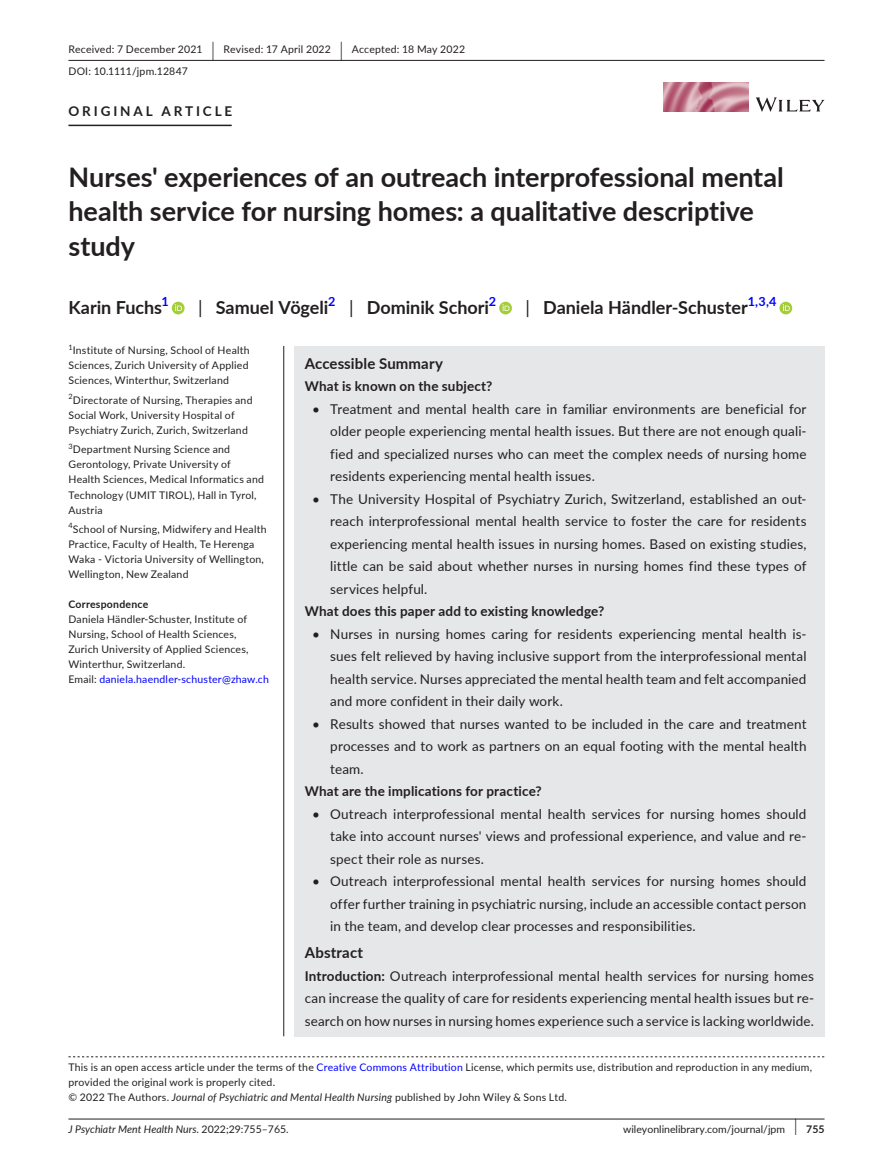
<style>
.page{position:relative;width:893px;height:1174px;background:#fff}
.page>*{position:absolute;margin:0;border:0;box-sizing:border-box;transform-origin:0 0}
.t1{font:700 27px/34.5px "Lato";color:#231f20}
.t2{font:700 18px "Lato";color:#231f20}
.t3{font:700 15px "Lato";letter-spacing:.01em;color:#231f20}
.t4{font:13.5px/22.5px "Lato";letter-spacing:.01em;color:#231f20;text-align:justify}
.t5{font:700 13.5px "Lato";letter-spacing:.01em;color:#231f20}
.t6{font:700 13.5px "Lato";letter-spacing:.215em;color:#231f20}
.t7{font:700 12.6px "Lato";color:#00f}
.t8{font:10.5px/15px "Lato";letter-spacing:.02em;color:#231f20}
.t9{font:italic 10.5px "Lato";color:#231f20}
.t10{font:10.5px "Lato";color:#231f20}
.t11{font:700 10.5px "Lato";letter-spacing:.02em;color:#231f20}
.t12{font:7.35px "Lato";color:#231f20}
.s1{font-size:19.65px}
.s2{font-weight:400}
.s3{color:#00f}
.s4{font-weight:700}
.s5{font-style:italic}
.s6{font-style:normal}
.s7{font-size:17.4px}
</style>
<div class="page">
<hr style="left:68px;top:1118px;width:756px;height:1px;background:#231f20">
<svg style="left:756px;top:97px;width:68px;height:15px"></svg>
<img style="left:663px;top:82px;width:85px;height:30px">
<hr style="left:68px;top:60px;width:756px;height:1px;background:#231f20">
<hr style="left:68px;top:125px;width:164px;height:1px;background:#231f20">
<div style="left:172px;top:302px;width:13px;height:12px;background:#a5cd39;border-radius:50%"></div>
<svg style="left:175px;top:304px;width:7px;height:7px"></svg>
<svg style="left:499px;top:302px;width:13px;height:12px"></svg>
<svg style="left:503px;top:304px;width:6px;height:7px"></svg>
<div style="left:779px;top:302px;width:13px;height:12px;background:#a5cd39;border-radius:50%"></div>
<svg style="left:783px;top:304px;width:7px;height:7px"></svg>
<div style="left:294px;top:346px;width:530px;height:690px;background:#e6e7e9"></div>
<hr style="left:283px;top:346px;width:1px;height:690px;background:#231f20">
<svg style="left:68px;top:1056px;width:756px;height:1px"></svg>
<p class="t8" style="left:68px;top:38px;width:398px;line-height:21.8px">Received: 7 December 2021 <span class="s1">|</span> Revised: 17 April 2022 <span class="s1">|</span> Accepted: 18 May 2022<br>DOI: 10.1111/jpm.12847</p>
<p class="t6" style="left:68px;top:101px;width:165px">ORIGINAL ARTICLE</p>
<h1 class="t1" style="left:68px;top:159px;width:717px">Nurses' experiences of an outreach interprofessional mental health service for nursing homes: a qualitative descriptive study</h1>
<h2 class="t2" style="left:68px;top:295px;width:95px">Karin Fuchs</h2>
<p class="t7" style="left:161px;top:292px;width:9px">1</p>
<h2 class="t2" style="left:198px;top:295px;width:132px"><span class="s2">|</span> Samuel Vögeli</h2>
<p class="t7" style="left:328px;top:292px;width:9px">2</p>
<h2 class="t2" style="left:349px;top:295px;width:142px"><span class="s2">|</span> Dominik Schori</h2>
<p class="t7" style="left:489px;top:292px;width:9px">2</p>
<h2 class="t2" style="left:525px;top:295px;width:224px"><span class="s2">|</span> Daniela Händler-Schuster</h2>
<p class="t7" style="left:748px;top:292px;width:30px">1,3,4</p>
<p class="t12" style="left:68px;top:342px;width:6px">1</p>
<p class="t8" style="left:68px;top:343px;width:183px;text-align:justify;text-indent:4px">Institute of Nursing, School of Health Sciences, Zurich University of Applied Sciences, Winterthur, Switzerland</p>
<p class="t12" style="left:68px;top:391px;width:6px">2</p>
<p class="t8" style="left:68px;top:392px;width:186px;text-indent:4px">Directorate of Nursing, Therapies and<br>Social Work, University Hospital of<br>Psychiatry Zurich, Zurich, Switzerland</p>
<p class="t8" style="left:68px;top:442px;width:197px"><sup>3</sup>Department Nursing Science and<br>Gerontology, Private University of<br>Health Sciences, Medical Informatics and<br>Technology (UMIT TIROL), Hall in Tyrol,<br>Austria</p>
<p class="t8" style="left:68px;top:521px;width:200px"><sup>4</sup>School of Nursing, Midwifery and Health Practice, Faculty of Health, Te Herenga Waka - Victoria University of Wellington, Wellington, New Zealand</p>
<p class="t11" style="left:68px;top:596px;width:81px">Correspondence</p>
<p class="t8" style="left:68px;top:611px;width:202px">Daniela Händler-Schuster, Institute of Nursing, School of Health Sciences, Zurich University of Applied Sciences, Winterthur, Switzerland.<br>Email: <span class="s3">daniela.haendler-schuster@zhaw.ch</span></p>
<p class="t3" style="left:305px;top:352px;width:140px">Accessible Summary</p>
<p class="t5" style="left:305px;top:376px;width:189px">What is known on the subject?</p>
<p class="t4" style="left:330px;top:397px;width:478px;text-indent:-18px">• Treatment and mental health care in familiar environments are beneficial for older people experiencing mental health issues. But there are not enough quali&shy;fied and specialized nurses who can meet the complex needs of nursing home residents experiencing mental health issues.</p>
<p class="t4" style="left:330px;top:487px;width:478px;text-indent:-18px">• The University Hospital of Psychiatry Zurich, Switzerland, established an out&shy;reach interprofessional mental health service to foster the care for residents experiencing mental health issues in nursing homes. Based on existing studies, little can be said about whether nurses in nursing homes find these types of services helpful.</p>
<p class="t5" style="left:305px;top:601px;width:301px">What does this paper add to existing knowledge?</p>
<p class="t4" style="left:330px;top:622px;width:478px;text-indent:-18px">• Nurses in nursing homes caring for residents experiencing mental health is&shy;sues felt relieved by having inclusive support from the interprofessional mental health service. Nurses appreciated the mental health team and felt accompanied and more confident in their daily work.</p>
<p class="t4" style="left:330px;top:712px;width:478px;text-indent:-18px">• Results showed that nurses wanted to be included in the care and treatment processes and to work as partners on an equal footing with the mental health team.</p>
<p class="t5" style="left:305px;top:781px;width:238px">What are the implications for practice?</p>
<p class="t4" style="left:330px;top:802px;width:478px;text-indent:-18px">• Outreach interprofessional mental health services for nursing homes should take into account nurses' views and professional experience, and value and re&shy;spect their role as nurses.</p>
<p class="t4" style="left:330px;top:869px;width:478px;text-indent:-18px">• Outreach interprofessional mental health services for nursing homes should offer further training in psychiatric nursing, include an accessible contact person in the team, and develop clear processes and responsibilities.</p>
<p class="t3" style="left:305px;top:941px;width:60px">Abstract</p>
<p class="t4" style="left:305px;top:964px;width:511px"><span class="s4">Introduction:</span> Outreach interprofessional mental health services for nursing homes can increase the quality of care for residents experiencing mental health issues but re&shy;search on how nurses in nursing homes experience such a service is lacking worldwide.</p>
<p class="t8" style="left:68px;top:1059px;width:745px">This is an open access article under the terms of the <span class="s3">Creative Commons Attribution</span> License, which permits use, distribution and reproduction in any medium, provided the original work is properly cited.<br>© 2022 The Authors. <span class="s5">Journal of Psychiatric and Mental Health Nursing</span> published by John Wiley &amp; Sons Ltd.</p>
<p class="t9" style="left:68px;top:1121px;width:222px">J Psychiatr Ment Health Nurs. <span class="s6">2022;29:755–765.</span></p>
<p class="t10" style="left:623px;top:1121px;width:203px">wileyonlinelibrary.com/journal/jpm <span class="s7">|</span> <span class="s4">755</span></p>
</div>
